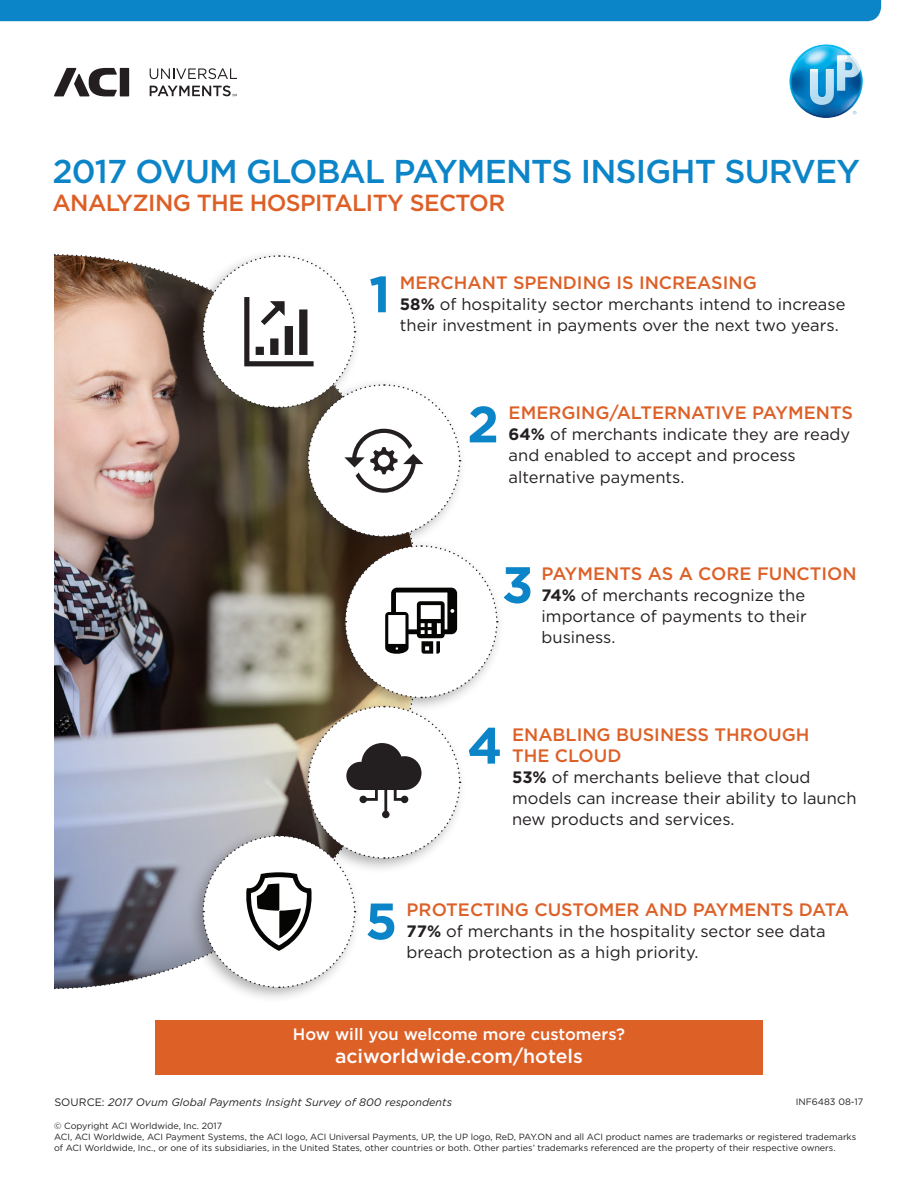
<style>
.page{position:relative;width:918px;height:1188px;background:#fff}
.page>*{position:absolute;margin:0;border:0;box-sizing:border-box;transform-origin:0 0}
.t1{font:700 51px "Gotham";color:#0c85c8}
.product_head{font:500 33px "Gotham";letter-spacing:-.025em;color:#0c85c8}
.sidebar_head{font:500 23.25px "Gotham";letter-spacing:-.025em;color:#dd5f26}
.t2{font:500 19.5px "Gotham";color:#fff}
.t3{font:500 18px/21.6px "Gotham";color:#dd6027}
.t4{font:16.5px/21px "Gotham";color:#231f20}
.t5{font:500 16.5px "Gotham";color:#fff}
.t6{font:italic 10.8px "Gotham";letter-spacing:.005em;color:#231f20}
.t7{font:9.3px "Gotham";color:#231f20}
.t8{font:9px/10.8px "Gotham";color:#231f20}
.s1{font-weight:700}
.s2{font-style:normal}
</style>
<div class="page">
<img style="left:57px;top:622px;width:272px;height:367px">
<img style="left:55px;top:254px;width:274px;height:365px">
<div style="left:329px;top:539px;width:175px;height:175px;background:#231f20;opacity:.35"></div>
<div style="left:292px;top:699px;width:175px;height:175px;background:#231f20;opacity:.35"></div>
<div style="left:187px;top:829px;width:175px;height:175px;background:#231f20;opacity:.35"></div>
<div style="left:187px;top:249px;width:175px;height:175px;background:#231f20;opacity:.35"></div>
<div style="left:292px;top:378px;width:175px;height:175px;background:#231f20;opacity:.35"></div>
<div style="left:155px;top:1020px;width:608px;height:55px;background:#dd6027"></div>
<div style="left:0;top:0;width:881px;height:21px;background:#0c85c8"></div>
<svg style="left:150px;top:68px;width:87px;height:11px"></svg>
<div style="left:120px;top:68px;width:9px;height:28px;background:#231f20"></div>
<svg style="left:54px;top:68px;width:63px;height:28px"></svg>
<svg style="left:150px;top:85px;width:87px;height:11px"></svg>
<img style="left:789px;top:44px;width:74px;height:74px">
<svg style="left:202px;top:705px;width:259px;height:284px"></svg>
<svg style="left:344px;top:545px;width:154px;height:154px"></svg>
<svg style="left:202px;top:255px;width:259px;height:283px"></svg>
<p class="product_head" style="left:52px;top:149px;width:809px">2017 OVUM GLOBAL PAYMENTS INSIGHT SURVEY</p>
<p class="sidebar_head" style="left:52px;top:187px;width:454px">ANALYZING THE HOSPITALITY SECTOR</p>
<p class="t1" style="left:369px;top:260px;width:23px">1</p>
<p class="t3" style="left:400px;top:272px;width:358px">MERCHANT SPENDING IS INCREASING</p>
<p class="t4" style="left:400px;top:294px;width:447px"><span class="s1">58%</span> of hospitality sector merchants intend to increase their investment in payments over the next two years.</p>
<p class="t1" style="left:467px;top:391px;width:33px">2</p>
<p class="t3" style="left:509px;top:402px;width:346px">EMERGING/ALTERNATIVE PAYMENTS</p>
<p class="t4" style="left:509px;top:423px;width:343px"><span class="s1">64%</span> of merchants indicate they are ready and enabled to accept and process alternative payments.</p>
<p class="t1" style="left:502px;top:551px;width:33px">3</p>
<p class="t3" style="left:542px;top:562px;width:317px">PAYMENTS AS A CORE FUNCTION</p>
<p class="t4" style="left:542px;top:584px;width:267px;text-align:justify"><span class="s1">74%</span> of merchants recognize the importance of payments to their business.</p>
<p class="t1" style="left:467px;top:712px;width:37px">4</p>
<p class="t3" style="left:512px;top:723px;width:299px">ENABLING BUSINESS THROUGH<br>THE CLOUD</p>
<p class="t4" style="left:512px;top:766px;width:346px"><span class="s1">53%</span> of merchants believe that cloud models can increase their ability to launch new products and services.</p>
<p class="t1" style="left:365px;top:887px;width:34px">5</p>
<p class="t3" style="left:407px;top:899px;width:444px">PROTECTING CUSTOMER AND PAYMENTS DATA</p>
<p class="t4" style="left:407px;top:920px;width:421px"><span class="s1">77%</span> of merchants in the hospitality sector see data breach protection as a high priority.</p>
<p class="t5" style="left:293px;top:1023px;width:334px">How will you welcome more customers?</p>
<p class="t2" style="left:335px;top:1043px;width:249px">aciworldwide.com/hotels</p>
<p class="t6" style="left:54px;top:1095px;width:399px"><span class="s2">SOURCE:</span> 2017 Ovum Global Payments Insight Survey of 800 respondents</p>
<p class="t7" style="left:796px;top:1096px;width:69px">INF6483 08-17</p>
<p class="t8" style="left:54px;top:1121px;width:170px">© Copyright ACI Worldwide, Inc. 2017</p>
<p class="t8" style="left:54px;top:1132px;width:804px">ACI, ACI Worldwide, ACI Payment Systems, the ACI logo, ACI Universal Payments, UP, the UP logo, ReD, PAY.ON and all ACI product names are trademarks or registered trademarks of ACI Worldwide, Inc., or one of its subsidiaries, in the United States, other countries or both. Other parties’ trademarks referenced are the property of their respective owners.</p>
</div>
